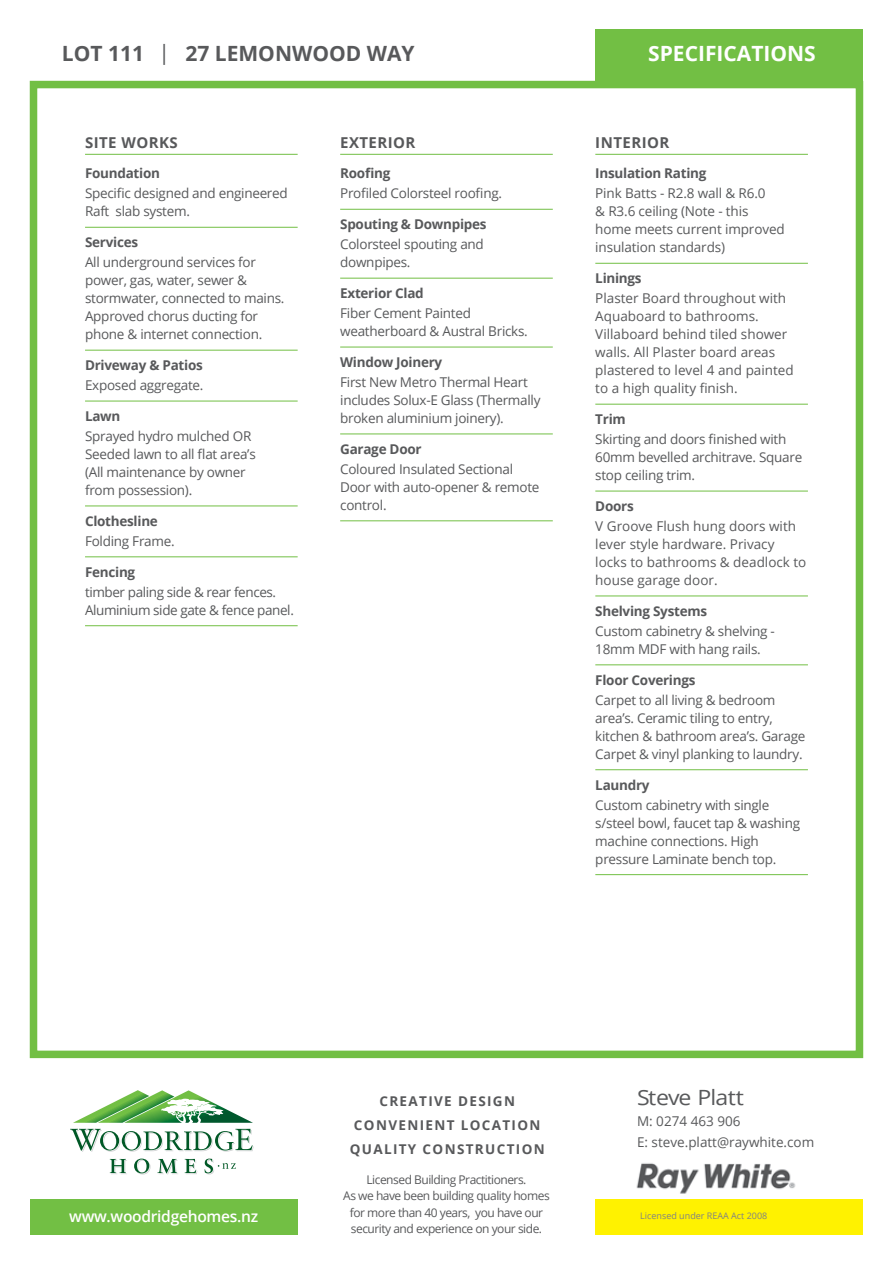
<style>
.page{position:relative;width:893px;height:1263px;background:#fff}
.page>*{position:absolute;margin:0;border:0;box-sizing:border-box;transform-origin:0 0}
.t1{font:700 21px "Open Sans";color:#58595b}
.t2{font:700 21px "Open Sans";color:#fff}
.t3{font:21px "Open Sans";letter-spacing:-.035em;color:#58595b;scale:1.1 1}
.t4{font:600 15.6px "Open Sans";letter-spacing:-.02em;color:#fff}
.t5{font:700 15px "Open Sans";letter-spacing:.03em;color:#58595b}
.t6{font:13.5px/18px "Open Sans";letter-spacing:-.02em;color:#58595b}
.t7{font:13.5px/18px "Open Sans";color:#58595b}
.t8{font:700 13.5px "Open Sans";letter-spacing:-.02em;color:#58595b}
.t9{font:700 13.5px/24px "Open Sans";letter-spacing:.1em;color:#58595b;text-align:center}
.t10{font:12px/16.5px "Open Sans";letter-spacing:-.04em;color:#58595b;text-align:center}
.t11{font:9px "Open Sans";color:#808285}
.s1{font-weight:400}
</style>
<div class="page">
<div style="left:30px;top:81px;width:833px;height:977px;border:8px solid #72bf44"></div>
<div style="left:595px;top:30px;width:268px;height:51px;background:#72bf44"></div>
<div style="left:30px;top:1199px;width:268px;height:36px;background:#72bf44"></div>
<svg style="left:73px;top:1090px;width:137px;height:33px"></svg>
<svg style="left:70px;top:1129px;width:184px;height:45px"></svg>
<div style="left:595px;top:1199px;width:268px;height:36px;background:#fff200"></div>
<img style="left:636px;top:1163px;width:160px;height:31px">
<hr style="left:85px;top:154px;width:213px;height:1px;background:#72bf44">
<hr style="left:85px;top:227px;width:213px;height:1px;background:#72bf44">
<hr style="left:85px;top:350px;width:213px;height:1px;background:#72bf44">
<hr style="left:85px;top:401px;width:213px;height:1px;background:#72bf44">
<hr style="left:85px;top:506px;width:213px;height:1px;background:#72bf44">
<hr style="left:85px;top:557px;width:213px;height:1px;background:#72bf44">
<hr style="left:85px;top:625px;width:213px;height:1px;background:#72bf44">
<hr style="left:595px;top:154px;width:213px;height:1px;background:#72bf44">
<hr style="left:595px;top:263px;width:213px;height:1px;background:#72bf44">
<hr style="left:595px;top:404px;width:213px;height:1px;background:#72bf44">
<hr style="left:595px;top:491px;width:213px;height:1px;background:#72bf44">
<hr style="left:595px;top:596px;width:213px;height:1px;background:#72bf44">
<hr style="left:595px;top:665px;width:213px;height:1px;background:#72bf44">
<hr style="left:595px;top:769px;width:213px;height:1px;background:#72bf44">
<hr style="left:595px;top:874px;width:213px;height:1px;background:#72bf44">
<hr style="left:340px;top:154px;width:213px;height:1px;background:#72bf44">
<hr style="left:340px;top:209px;width:213px;height:1px;background:#72bf44">
<hr style="left:340px;top:278px;width:213px;height:1px;background:#72bf44">
<hr style="left:340px;top:347px;width:213px;height:1px;background:#72bf44">
<hr style="left:340px;top:434px;width:213px;height:1px;background:#72bf44">
<hr style="left:340px;top:521px;width:213px;height:1px;background:#72bf44">
<h1 class="t1" style="left:62px;top:39px;width:354px">LOT 111 <span class="s1">|</span> 27 LEMONWOOD WAY</h1>
<p class="t5" style="left:85px;top:132px;width:94px">SITE WORKS</p>
<p class="t8" style="left:85px;top:164px;width:76px">Foundation</p>
<p class="t6" style="left:85px;top:184px;width:204px">Specific designed and engineered<br>Raft slab system.</p>
<p class="t8" style="left:85px;top:233px;width:55px">Services</p>
<p class="t6" style="left:85px;top:253px;width:201px">All underground services for power, gas, water, sewer &amp; stormwater, connected to mains.<br>Approved chorus ducting for phone &amp; internet connection.</p>
<p class="t8" style="left:85px;top:356px;width:119px">Driveway &amp; Patios</p>
<p class="t6" style="left:85px;top:376px;width:120px">Exposed aggregate.</p>
<p class="t8" style="left:85px;top:406px;width:37px">Lawn</p>
<p class="t6" style="left:85px;top:427px;width:172px">Sprayed hydro mulched OR<br>Seeded lawn to all flat area’s (All maintenance by owner from possession).</p>
<p class="t8" style="left:85px;top:511px;width:74px">Clothesline</p>
<p class="t6" style="left:85px;top:532px;width:91px">Folding Frame.</p>
<p class="t8" style="left:85px;top:562px;width:52px">Fencing</p>
<p class="t6" style="left:85px;top:583px;width:210px">timber paling side &amp; rear fences.<br>Aluminium side gate &amp; fence panel.</p>
<p class="t5" style="left:340px;top:132px;width:77px">EXTERIOR</p>
<p class="t8" style="left:340px;top:164px;width:52px">Roofing</p>
<p class="t6" style="left:340px;top:184px;width:163px">Profiled Colorsteel roofing.</p>
<p class="t8" style="left:340px;top:215px;width:148px">Spouting &amp; Downpipes</p>
<p class="t6" style="left:340px;top:235px;width:145px">Colorsteel spouting and downpipes.</p>
<p class="t8" style="left:340px;top:284px;width:85px">Exterior Clad</p>
<p class="t6" style="left:340px;top:304px;width:189px">Fiber Cement Painted weatherboard &amp; Austral Bricks.</p>
<p class="t8" style="left:340px;top:353px;width:104px">Window Joinery</p>
<p class="t6" style="left:340px;top:373px;width:202px">First New Metro Thermal Heart includes Solux-E Glass (Thermally broken aluminium joinery).</p>
<p class="t8" style="left:340px;top:439px;width:83px">Garage Door</p>
<p class="t6" style="left:340px;top:460px;width:201px">Coloured Insulated Sectional<br>Door with auto-opener &amp; remote control.</p>
<h1 class="t2" style="left:648px;top:39px;width:169px">SPECIFICATIONS</h1>
<p class="t5" style="left:595px;top:132px;width:76px">INTERIOR</p>
<p class="t8" style="left:595px;top:164px;width:113px">Insulation Rating</p>
<p class="t6" style="left:595px;top:184px;width:191px">Pink Batts - R2.8 wall &amp; R6.0<br>&amp; R3.6 ceiling (Note - this home meets current improved insulation standards)</p>
<p class="t8" style="left:595px;top:269px;width:48px">Linings</p>
<p class="t7" style="left:595px;top:289px;width:200px">Plaster Board throughout with<br>Aquaboard to bathrooms.<br>Villaboard behind tiled shower walls. All Plaster board areas plastered to level 4 and painted to a high quality finish.</p>
<p class="t8" style="left:595px;top:410px;width:32px">Trim</p>
<p class="t6" style="left:595px;top:430px;width:208px">Skirting and doors finished with<br>60mm bevelled architrave. Square stop ceiling trim.</p>
<p class="t8" style="left:595px;top:496px;width:40px">Doors</p>
<p class="t7" style="left:595px;top:517px;width:213px">V Groove Flush hung doors with lever style hardware. Privacy locks to bathrooms &amp; deadlock to house garage door.</p>
<p class="t8" style="left:595px;top:601px;width:113px">Shelving Systems</p>
<p class="t6" style="left:595px;top:622px;width:181px">Custom cabinetry &amp; shelving -<br>18mm MDF with hang rails.</p>
<p class="t8" style="left:595px;top:670px;width:102px">Floor Coverings</p>
<p class="t6" style="left:595px;top:691px;width:212px">Carpet to all living &amp; bedroom area’s. Ceramic tiling to entry, kitchen &amp; bathroom area’s. Garage Carpet &amp; vinyl planking to laundry.</p>
<p class="t8" style="left:595px;top:775px;width:56px">Laundry</p>
<p class="t6" style="left:595px;top:795px;width:206px">Custom cabinetry with single s/steel bowl, faucet tap &amp; washing machine connections. High pressure Laminate bench top.</p>
<p class="t9" style="left:350px;top:1088px;width:197px">CREATIVE DESIGN<br>CONVENIENT LOCATION<br>QUALITY CONSTRUCTION</p>
<h1 class="t3" style="left:637px;top:1083px;width:99px">Steve Platt</h1>
<p class="t7" style="left:637px;top:1110px;width:179px;line-height:21px">M: 0274 463 906<br>E: steve.platt@raywhite.com</p>
<p class="t10" style="left:343px;top:1171px;width:208px">Licensed Building Practitioners.<br>As we have been building quality homes for more than 40 years, you have our security and experience on your side.</p>
<p class="t4" style="left:69px;top:1205px;width:190px">www.woodridgehomes.nz</p>
<p class="t11" style="left:640px;top:1210px;width:129px">Licensed under REAA Act 2008</p>
</div>
